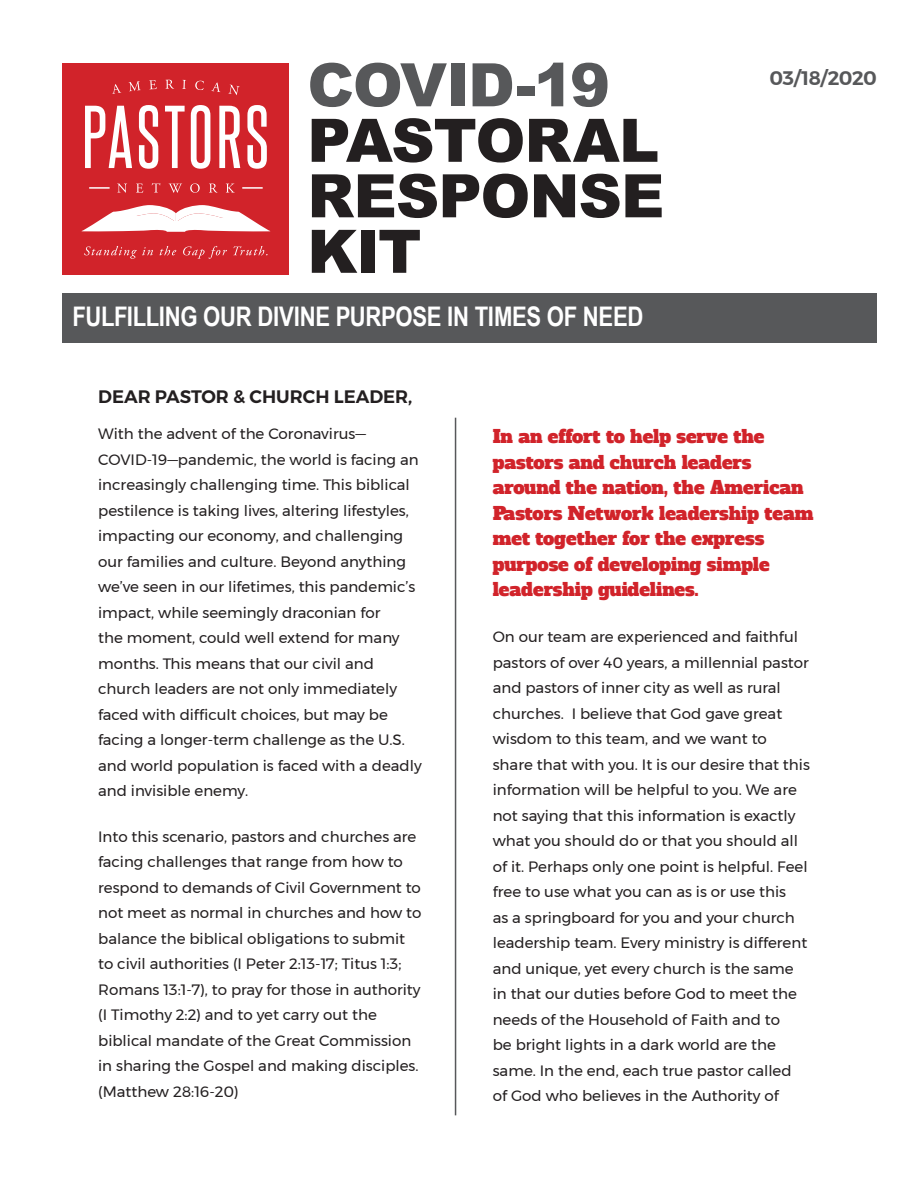
<style>
.page{position:relative;width:918px;height:1188px;background:#fff}
.page>*{position:absolute;margin:0;border:0;box-sizing:border-box;transform-origin:0 0}
.t1{font:900 60px "Arial";letter-spacing:-.015em;color:#231f20}
.t2{font:900 60px "Arial";letter-spacing:-.02em;color:#57585a}
.t3{font:700 27px "Arial Narrow";letter-spacing:-.01em;color:#fff}
.t4{font:600 19.5px "Montserrat";letter-spacing:-.025em;color:#57585a}
.t5{font:18px/25.5px "Alfa Slab One";color:#d1232a}
.t6{font:600 18px "Montserrat";color:#231f20}
.t7{font:15px/25.5px "Montserrat";color:#231f20}
</style>
<div class="page">
<div style="left:63px;top:293px;width:814px;height:49px;background:#57585a"></div>
<div style="left:63px;top:63px;width:226px;height:212px;background:#d1232a"></div>
<svg style="left:81px;top:205px;width:190px;height:27px"></svg>
<svg style="left:85px;top:106px;width:47px;height:62px"></svg>
<svg style="left:139px;top:105px;width:19px;height:64px"></svg>
<svg style="left:165px;top:106px;width:20px;height:62px"></svg>
<svg style="left:191px;top:105px;width:19px;height:64px"></svg>
<svg style="left:219px;top:106px;width:21px;height:62px"></svg>
<svg style="left:247px;top:105px;width:20px;height:64px"></svg>
<svg style="left:117px;top:184px;width:10px;height:9px"></svg>
<svg style="left:136px;top:184px;width:7px;height:9px"></svg>
<svg style="left:152px;top:183px;width:8px;height:10px"></svg>
<svg style="left:169px;top:184px;width:13px;height:9px"></svg>
<svg style="left:190px;top:183px;width:10px;height:10px"></svg>
<svg style="left:209px;top:184px;width:9px;height:9px"></svg>
<svg style="left:226px;top:184px;width:9px;height:9px"></svg>
<hr style="left:89px;top:187px;width:21px;height:2px;background:#fff">
<hr style="left:242px;top:187px;width:21px;height:2px;background:#fff">
<svg style="left:112px;top:84px;width:9px;height:10px"></svg>
<svg style="left:129px;top:81px;width:12px;height:10px"></svg>
<svg style="left:149px;top:80px;width:8px;height:9px"></svg>
<svg style="left:165px;top:80px;width:9px;height:9px"></svg>
<svg style="left:182px;top:80px;width:4px;height:9px"></svg>
<svg style="left:195px;top:81px;width:9px;height:9px"></svg>
<svg style="left:211px;top:82px;width:9px;height:10px"></svg>
<svg style="left:228px;top:85px;width:12px;height:10px"></svg>
<svg style="left:84px;top:246px;width:69px;height:13px"></svg>
<svg style="left:160px;top:246px;width:16px;height:9px"></svg>
<svg style="left:183px;top:246px;width:44px;height:13px"></svg>
<svg style="left:233px;top:246px;width:35px;height:9px"></svg>
<hr style="left:455px;top:418px;width:1px;height:697px;background:#57585a">
<p class="t2" style="left:307px;top:41px;width:304px">COVID-19</p>
<p class="t1" style="left:307px;top:97px;width:353px">PASTORAL</p>
<p class="t1" style="left:307px;top:152px;width:359px">RESPONSE</p>
<p class="t1" style="left:307px;top:208px;width:116px">KIT</p>
<p class="t3" style="left:73px;top:296px;width:572px">FULFILLING OUR DIVINE PURPOSE IN TIMES OF NEED</p>
<p class="t6" style="left:98px;top:382px;width:316px">DEAR PASTOR &amp; CHURCH LEADER,</p>
<p class="t4" style="left:769px;top:62px;width:109px">03/18/2020</p>
<p class="t7" style="left:98px;top:421px;width:325px">With the advent of the Coronavirus— COVID-19—pandemic, the world is facing an increasingly challenging time. This biblical pestilence is taking lives, altering lifestyles, impacting our economy, and challenging our families and culture. Beyond anything we’ve seen in our lifetimes, this pandemic’s impact, while seemingly draconian for<br>the moment, could well extend for many months. This means that our civil and church leaders are not only immediately faced with difficult choices, but may be facing a longer-term challenge as the U.S. and world population is faced with a deadly and invisible enemy.</p>
<p class="t7" style="left:98px;top:824px;width:325px">Into this scenario, pastors and churches are facing challenges that range from how to respond to demands of Civil Government to not meet as normal in churches and how to balance the biblical obligations to submit to civil authorities (I Peter 2:13-17; Titus 1:3; Romans 13:1-7), to pray for those in authority (I Timothy 2:2) and to yet carry out the biblical mandate of the Great Commission in sharing the Gospel and making disciples. (Matthew 28:16-20)</p>
<p class="t5" style="left:493px;top:424px;width:322px">In an effort to help serve the pastors and church leaders around the nation, the American<br>Pastors Network leadership team met together for the express purpose of developing simple leadership guidelines.</p>
<p class="t7" style="left:493px;top:624px;width:319px">On our team are experienced and faithful pastors of over 40 years, a millennial pastor and pastors of inner city as well as rural churches. I believe that God gave great wisdom to this team, and we want to share that with you. It is our desire that this information will be helpful to you. We are not saying that this information is exactly what you should do or that you should all of it. Perhaps only one point is helpful. Feel free to use what you can as is or use this<br>as a springboard for you and your church leadership team. Every ministry is different and unique, yet every church is the same in that our duties before God to meet the needs of the Household of Faith and to<br>be bright lights in a dark world are the same. In the end, each true pastor called<br>of God who believes in the Authority of</p>
</div>
